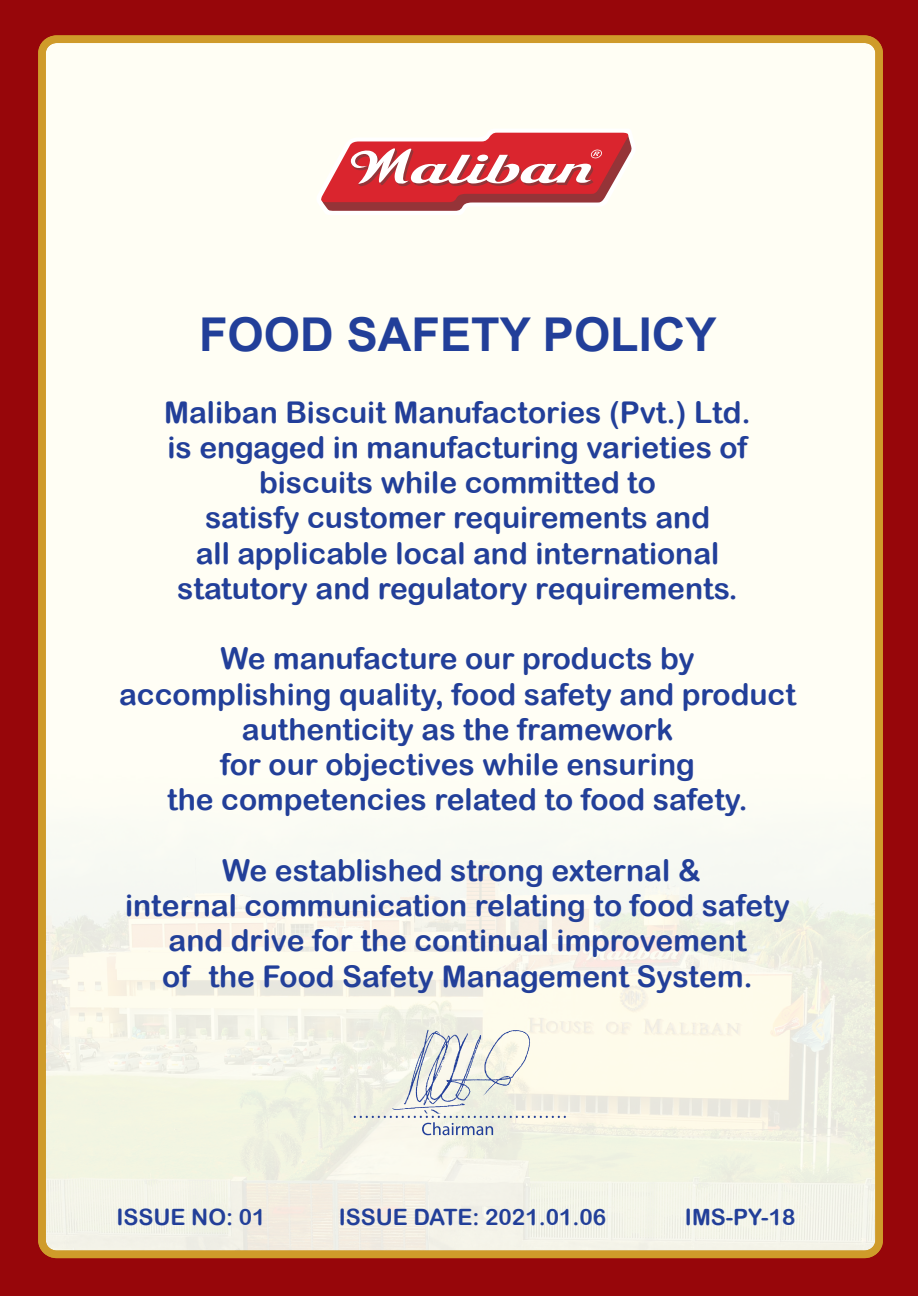
<style>
.page{position:relative;width:918px;height:1296px;background:#97060a}
.page>*{position:absolute;margin:0;border:0;box-sizing:border-box;transform-origin:0 0}
.t1{font:700 46.65px "Arial";color:#223f99}
.t2{font:30px/35.2px "Arial Rounded MT Bold";color:#223f99;text-align:center}
.t3{font:22.5px "Arial Rounded MT Bold";color:#223f99}
</style>
<div class="page">
<div style="left:42px;top:39px;width:837px;height:1215px;background:#fffef4;border-radius:14px"></div>
<img style="left:47px;top:858px;width:827px;height:391px">
<img style="left:383px;top:1026px;width:153px;height:90px">
<svg style="left:354px;top:1116px;width:212px;height:19px"></svg>
<div style="left:38px;top:35px;width:845px;height:1223px;border:8px solid #cf9b2a;border-radius:14px"></div>
<svg style="left:317px;top:129px;width:318px;height:86px"></svg>
<h1 class="t1" style="left:199px;top:302px;width:519px">FOOD SAFETY POLICY</h1>
<p class="t2" style="left:164px;top:394px;width:588px">Maliban Biscuit Manufactories (Pvt.) Ltd. is engaged in manufacturing varieties of biscuits while committed to<br>satisfy customer requirements and<br>all applicable local and international statutory and regulatory requirements.</p>
<p class="t2" style="left:119px;top:641px;width:678px">We manufacture our products by accomplishing quality, food safety and product authenticity as the framework<br>for our objectives while ensuring<br>the competencies related to food safety.</p>
<p class="t2" style="left:125px;top:852px;width:667px">We established strong external &amp;<br>internal communication relating to food safety and drive for the continual improvement<br>of the Food Safety Management System.</p>
<p class="t3" style="left:116px;top:1204px;width:151px">ISSUE NO: 01</p>
<p class="t3" style="left:339px;top:1204px;width:269px">ISSUE DATE: 2021.01.06</p>
<p class="t3" style="left:685px;top:1204px;width:112px">IMS-PY-18</p>
</div>
